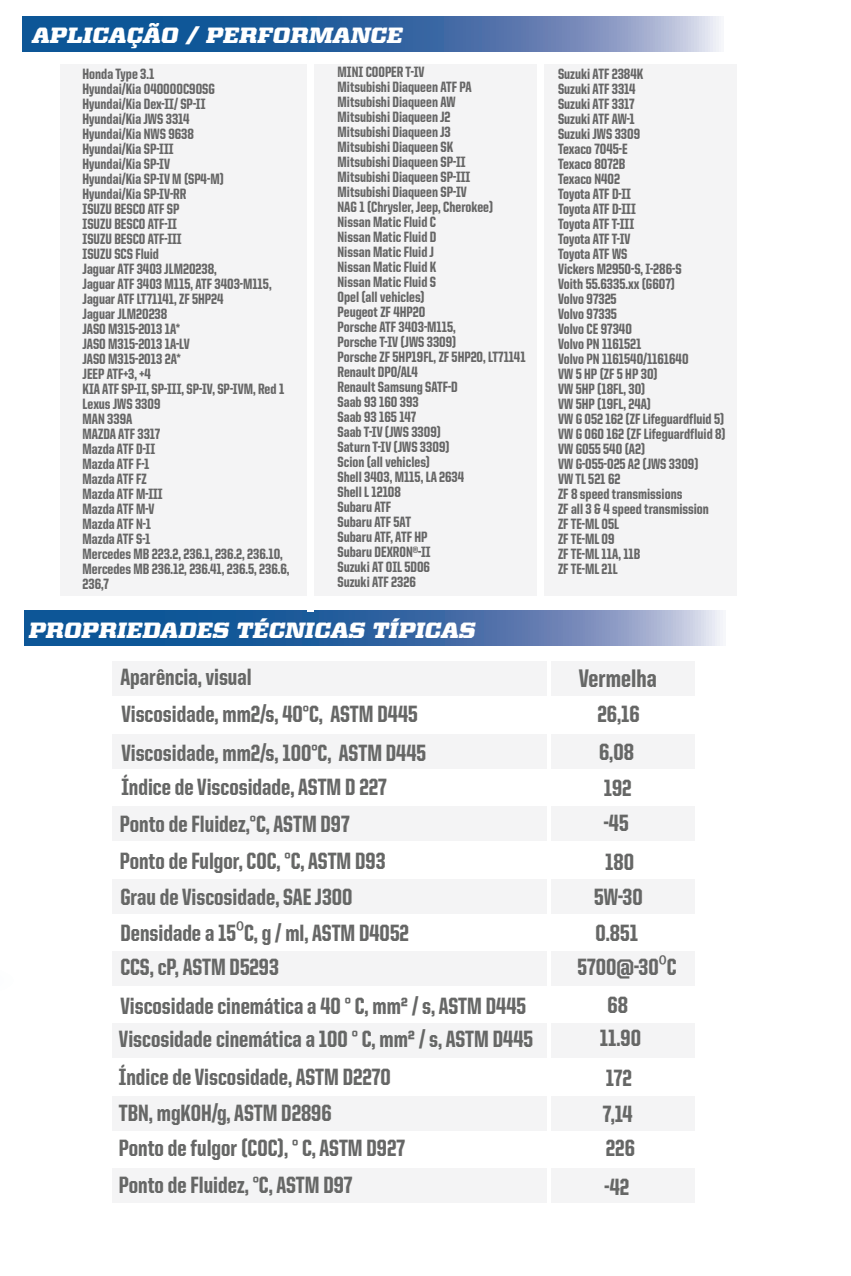
<style>
.page{position:relative;width:851px;height:1276px;background:#fff}
.page>*{position:absolute;margin:0;border:0;box-sizing:border-box;transform-origin:0 0}
.t1{font:800 25.5px "United Sans Cond";color:#666766}
.t2{font:800 23.7px/36.2px "United Sans Cond";color:#666766}
.t3{font:italic 800 expanded 21px "Kairos W01";color:#fff}
.t4{font:800 15px/15px "United Sans Cond";color:#666}
.s1{font-family:"Myriad Pro";font-weight:400}
</style>
<div class="page">
<svg style="left:23px;top:16px;width:698px;height:35px;background:#4472a9"></svg>
<svg style="left:24px;top:610px;width:699px;height:35px;background:#4372a9"></svg>
<div style="left:60px;top:64px;width:677px;height:531px;background:#f4f4f5"></div>
<div style="left:113px;top:661px;width:582px;height:35px;background:#f4f4f5"></div>
<div style="left:113px;top:734px;width:582px;height:34px;background:#f4f4f5"></div>
<div style="left:113px;top:806px;width:582px;height:35px;background:#f4f4f5"></div>
<div style="left:308px;top:58px;width:6px;height:554px;background:#fff"></div>
<div style="left:537px;top:54px;width:6px;height:553px;background:#fff"></div>
<div style="left:113px;top:878px;width:582px;height:35px;background:#f4f4f5"></div>
<div style="left:113px;top:951px;width:582px;height:35px;background:#f4f4f5"></div>
<div style="left:113px;top:1023px;width:582px;height:35px;background:#f4f4f5"></div>
<div style="left:113px;top:1096px;width:582px;height:34px;background:#f4f4f5"></div>
<div style="left:113px;top:1168px;width:582px;height:35px;background:#f4f4f5"></div>
<hr style="left:548px;top:660px;width:3px;height:594px;background:#fff">
<h3 class="t3" style="left:32px;top:23px;width:372px">APLICAÇÃO / PERFORMANCE</h3>
<p class="t4" style="left:83px;top:66px;width:208px">Honda Type 3.1<br>Hyundai/Kia 040000C90SG<br>Hyundai/Kia Dex-II/ SP-II<br>Hyundai/Kia JWS 3314<br>Hyundai/Kia NWS 9638<br>Hyundai/Kia SP-III<br>Hyundai/Kia SP-IV<br>Hyundai/Kia SP-IV M (SP4-M)<br>Hyundai/Kia SP-IV-RR<br>ISUZU BESCO ATF SP<br>ISUZU BESCO ATF-II<br>ISUZU BESCO ATF-III<br>ISUZU SCS Fluid<br>Jaguar ATF 3403 JLM20238,<br>Jaguar ATF 3403 M115, ATF 3403-M115,<br>Jaguar ATF LT71141, ZF 5HP24<br>Jaguar JLM20238<br>JASO M315-2013 1A*<br>JASO M315-2013 1A-LV<br>JASO M315-2013 2A*<br>JEEP ATF+3, +4<br>KIA ATF SP-II, SP-III, SP-IV, SP-IVM, Red 1<br>Lexus JWS 3309<br>MAN 339A<br>MAZDA ATF 3317<br>Mazda ATF D-II<br>Mazda ATF F-1<br>Mazda ATF FZ<br>Mazda ATF M-III<br>Mazda ATF M-V<br>Mazda ATF N-1<br>Mazda ATF S-1<br>Mercedes MB 223.2, 236.1, 236.2, 236.10,<br>Mercedes MB 236.12, 236.41, 236.5, 236.6,<br>236,7</p>
<p class="t4" style="left:337px;top:64px;width:189px">MINI COOPER T-IV<br>Mitsubishi Diaqueen ATF PA<br>Mitsubishi Diaqueen AW<br>Mitsubishi Diaqueen J2<br>Mitsubishi Diaqueen J3<br>Mitsubishi Diaqueen SK<br>Mitsubishi Diaqueen SP-II<br>Mitsubishi Diaqueen SP-III<br>Mitsubishi Diaqueen SP-IV<br>NAG 1 (Chrysler, Jeep, Cherokee)<br>Nissan Matic Fluid C<br>Nissan Matic Fluid D<br>Nissan Matic Fluid J<br>Nissan Matic Fluid K<br>Nissan Matic Fluid S<br>Opel (all vehicles)<br>Peugeot ZF 4HP20<br>Porsche ATF 3403-M115,<br>Porsche T-IV (JWS 3309)<br>Porsche ZF 5HP19FL, ZF 5HP20, LT71141<br>Renault DPO/AL4<br>Renault Samsung SATF-D<br>Saab 93 160 393<br>Saab 93 165 147<br>Saab T-IV (JWS 3309)<br>Saturn T-IV (JWS 3309)<br>Scion (all vehicles)<br>Shell 3403, M115, LA 2634<br>Shell L 12108<br>Subaru ATF<br>Subaru ATF 5AT<br>Subaru ATF, ATF HP<br>Subaru DEXRON®-II<br>Suzuki AT OIL 5D06<br>Suzuki ATF 2326</p>
<p class="t4" style="left:558px;top:66px;width:169px">Suzuki ATF 2384K<br>Suzuki ATF 3314<br>Suzuki ATF 3317<br>Suzuki ATF AW-1<br>Suzuki JWS 3309<br>Texaco 7045-E<br>Texaco 8072B<br>Texaco N402<br>Toyota ATF D-II<br>Toyota ATF D-III<br>Toyota ATF T-III<br>Toyota ATF T-IV<br>Toyota ATF WS<br>Vickers M2950-S, I-286-S<br>Voith 55.6335.xx (G607)<br>Volvo 97325<br>Volvo 97335<br>Volvo CE 97340<br>Volvo PN 1161521<br>Volvo PN 1161540/1161640<br>VW 5 HP (ZF 5 HP 30)<br>VW 5HP (18FL, 30)<br>VW 5HP (19FL, 24A)<br>VW G 052 162 (ZF Lifeguardfluid 5)<br>VW G 060 162 (ZF Lifeguardfluid 8)<br>VW G055 540 (A2)<br>VW G-055-025 A2 (JWS 3309)<br>VW TL 521 62<br>ZF 8 speed transmissions<br>ZF all 3 &amp; 4 speed transmission<br>ZF TE-ML 05L<br>ZF TE-ML 09<br>ZF TE-ML 11A, 11B<br>ZF TE-ML 21L</p>
<h3 class="t3" style="left:29px;top:617px;width:448px">PROPRIEDADES TÉCNICAS TÍPICAS</h3>
<h2 class="t2" style="left:120px;top:659px;width:299px">Aparência, visual<br>Viscosidade, mm2/s, 40°C, ASTM D445</h2>
<h2 class="t2" style="left:120px;top:734px;width:308px">Viscosidade, mm2/s, 100°C, ASTM D445<br>Índice de Viscosidade, ASTM D 227<br>Ponto de Fluidez,°C, ASTM D97<br>Ponto de Fulgor, COC, °C, ASTM D93</h2>
<h2 class="t2" style="left:120px;top:878px;width:234px">Grau de Viscosidade, SAE J300</h2>
<h2 class="t2" style="left:120px;top:914px;width:290px">Densidade a 15<span class="s1">0</span>C, g / ml, ASTM D4052</h2>
<h2 class="t2" style="left:120px;top:949px;width:160px">CCS, cP, ASTM D5293</h2>
<h2 class="t2" style="left:120px;top:988px;width:407px">Viscosidade cinemática a 40 ° C, mm² / s, ASTM D445</h2>
<h2 class="t2" style="left:119px;top:1019px;width:415px;line-height:38.8px">Viscosidade cinemática a 100 ° C, mm² / s, ASTM D445<br>Índice de Viscosidade, ASTM D2270</h2>
<h2 class="t2" style="left:119px;top:1095px;width:214px">TBN, mgKOH/g, ASTM D2896</h2>
<h2 class="t2" style="left:119px;top:1129px;width:288px">Ponto de fulgor (COC), ° C, ASTM D927</h2>
<h2 class="t2" style="left:119px;top:1167px;width:235px">Ponto de Fluidez, °C, ASTM D97</h2>
<h1 class="t1" style="left:578px;top:665px;width:79px">Vermelha</h1>
<h2 class="t2" style="left:597px;top:696px;width:44px">26,16<br>6,08<br>192 -45</h2>
<h2 class="t2" style="left:605px;top:843px;width:30px">180</h2>
<h2 class="t2" style="left:594px;top:879px;width:50px">5W-30</h2>
<h2 class="t2" style="left:595px;top:914px;width:44px">0.851</h2>
<h2 class="t2" style="left:577px;top:948px;width:100px">5700@-30<span class="s1">0</span>C</h2>
<h2 class="t2" style="left:600px;top:988px;width:43px;line-height:33px;text-align:center">68<br>11.90</h2>
<h2 class="t2" style="left:603px;top:1060px;width:33px;line-height:35.1px">172<br>7,14<br>226</h2>
<h2 class="t2" style="left:604px;top:1168px;width:26px">-42</h2>
</div>
